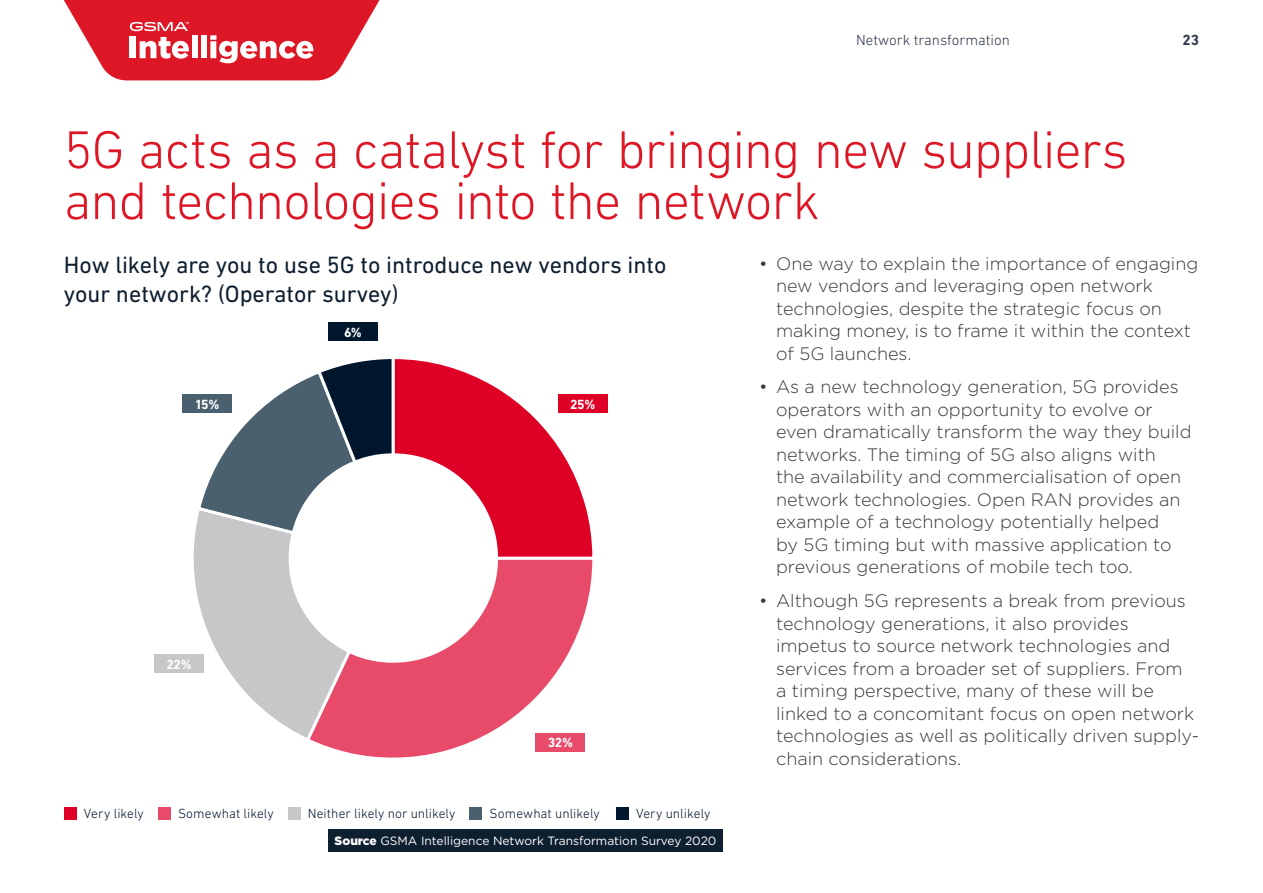
<style>
.page{position:relative;width:1263px;height:893px;background:#fff}
.page>*{position:absolute;margin:0;border:0;box-sizing:border-box;transform-origin:0 0}
.Slide_title{font:300 54px/51px "DIN Next LT Pro";letter-spacing:-.015em;color:#de1726}
.Fig_title{font:24px/28.8px "DIN Next LT Pro";color:#0e1f30}
.t1{font:300 18px/22.5px "Gotham";color:#3c3835}
.t2{font:300 15px "DIN Next LT Pro";color:#2f394b}
.t3{font:700 15px "DIN Next LT Pro";color:#2f394b}
.t4{font:300 13.5px "DIN Next LT Pro";letter-spacing:.005em;color:#00162d}
.t5{font:700 13.5px "DIN Next LT Pro";letter-spacing:-.025em;color:#fff}
.t6{font:12px "Gotham";color:#fff}
.s1{font-weight:900}
</style>
<div class="page">
<svg style="left:64px;top:0;width:315px;height:80px"></svg>
<div style="left:328px;top:829px;width:395px;height:23px;background:#0e1f30"></div>
<svg style="left:321px;top:664px;width:241px;height:94px"></svg>
<svg style="left:189px;top:537px;width:208px;height:207px"></svg>
<svg style="left:195px;top:359px;width:398px;height:305px"></svg>
<div style="left:558px;top:394px;width:49px;height:19px;background:#df0026"></div>
<div style="left:536px;top:733px;width:49px;height:19px;background:#e84a6a"></div>
<div style="left:154px;top:655px;width:50px;height:18px;background:#c7c6c8"></div>
<div style="left:182px;top:394px;width:50px;height:19px;background:#4a606f"></div>
<div style="left:328px;top:322px;width:50px;height:19px;background:#00162d"></div>
<div style="left:64px;top:807px;width:12px;height:12px;background:#df0026"></div>
<div style="left:158px;top:807px;width:13px;height:12px;background:#e84a6a"></div>
<div style="left:288px;top:807px;width:12px;height:12px;background:#c7c6c8"></div>
<div style="left:469px;top:807px;width:13px;height:12px;background:#4a606f"></div>
<div style="left:616px;top:807px;width:12px;height:12px;background:#00162d"></div>
<p class="t2" style="left:856px;top:31px;width:155px">Network transformation</p>
<p class="t3" style="left:1182px;top:31px;width:18px">23</p>
<p class="Slide_title" style="left:64px;top:124px;width:1065px">5G acts as a catalyst for bringing new suppliers and technologies into the network</p>
<p class="t1" style="left:776px;top:251px;width:424px;text-indent:-17px">• One way to explain the importance of engaging new vendors and leveraging open network technologies, despite the strategic focus on making money, is to frame it within the context of 5G launches.</p>
<p class="t1" style="left:776px;top:375px;width:417px;text-indent:-17px">• As a new technology generation, 5G provides operators with an opportunity to evolve or even dramatically transform the way they build networks. The timing of 5G also aligns with<br>the availability and commercialisation of open network technologies. Open RAN provides an example of a technology potentially helped<br>by 5G timing but with massive application to previous generations of mobile tech too.</p>
<p class="t1" style="left:776px;top:589px;width:425px;text-indent:-17px">• Although 5G represents a break from previous technology generations, it also provides impetus to source network technologies and services from a broader set of suppliers. From<br>a timing perspective, many of these will be linked to a concomitant focus on open network technologies as well as politically driven supply&shy;chain considerations.</p>
<p class="Fig_title" style="left:64px;top:250px;width:604px">How likely are you to use 5G to introduce new vendors into your network? (Operator survey)</p>
<p class="t5" style="left:344px;top:324px;width:19px">6%</p>
<p class="t5" style="left:195px;top:396px;width:26px">15%</p>
<p class="t5" style="left:570px;top:396px;width:27px">25%</p>
<p class="t5" style="left:166px;top:656px;width:27px">22%</p>
<p class="t5" style="left:548px;top:735px;width:27px">32%</p>
<p class="t4" style="left:84px;top:805px;width:61px">Very likely</p>
<p class="t4" style="left:178px;top:805px;width:97px">Somewhat likely</p>
<p class="t4" style="left:308px;top:805px;width:149px">Neither likely nor unlikely</p>
<p class="t4" style="left:490px;top:805px;width:112px">Somewhat unlikely</p>
<p class="t4" style="left:636px;top:805px;width:76px">Very unlikely</p>
<p class="t6" style="left:335px;top:833px;width:383px"><span class="s1">Source</span> GSMA Intelligence Network Transformation Survey 2020</p>
</div>
